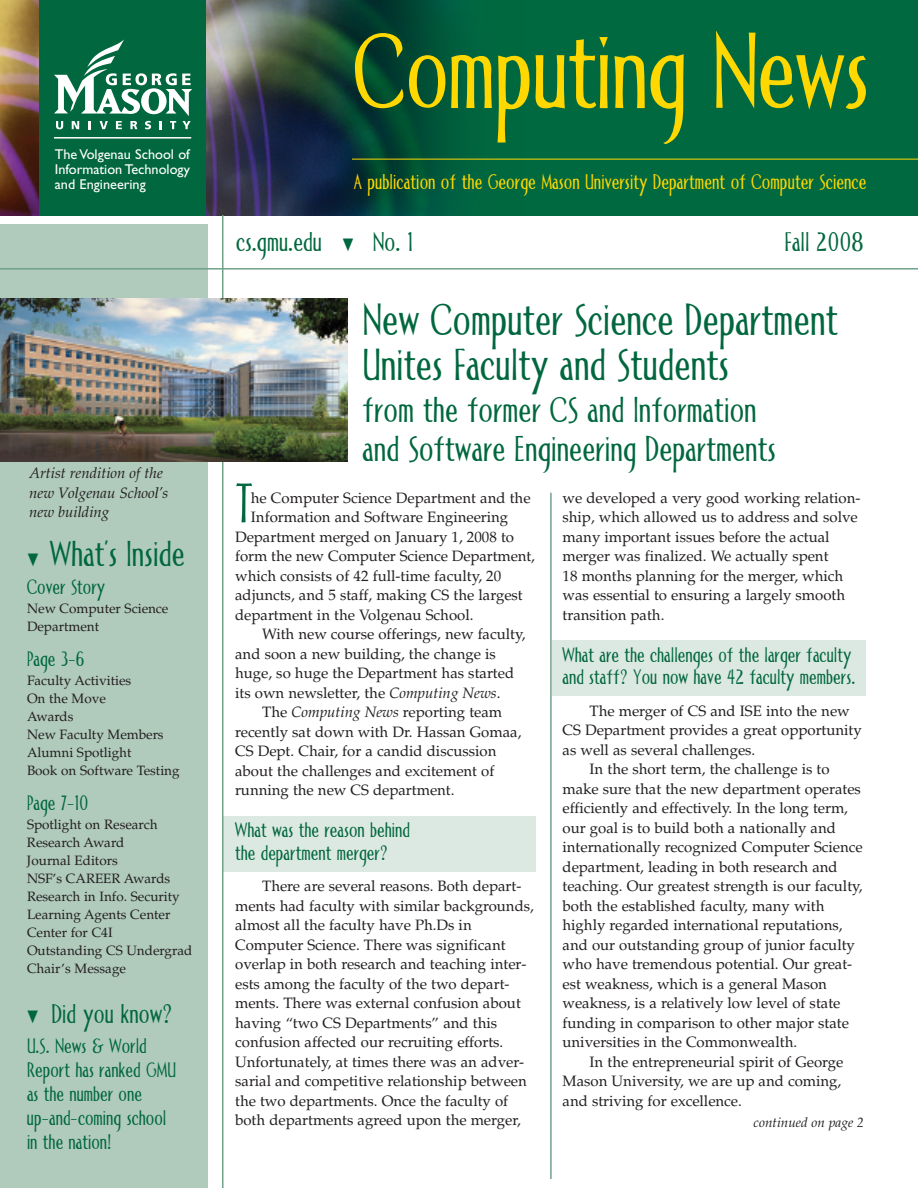
<style>
.page{position:relative;width:918px;height:1188px;background:#fff}
.page>*{position:absolute;margin:0;border:0;box-sizing:border-box;transform-origin:0 0}
.t1{font:108px "Allise";letter-spacing:-.015em;color:#ffd801}
.t2{font:56.1px "Allise";color:#00673e}
.t3{font:45px/45px "Allise";color:#00673e}
.t4{font:36px/39px "Allise";color:#00673e}
.t5{font:27px "Allise";color:#00673e}
.t6{font:21.3px "Allise";color:#ffd801}
.t7{font:21px/24px "Allise";color:#00673e}
.t8{font:15px/19.5px "Palatino";color:#231f20}
.t9{font:italic 15px/19.5px "Palatino";color:#231f20}
.t10{font:14.25px/15.3px "Gill Sans";color:#fff;text-align:justify}
.t11{font:13.5px/18px "Palatino";color:#231f20}
.t12{font:italic 13.5px "Palatino";color:#231f20}
.s1{font-style:italic}
</style>
<div class="page">
<div style="left:553px;top:641px;width:313px;height:55px;background:#dce8e2"></div>
<div style="left:223px;top:817px;width:313px;height:55px;background:#dce8e2"></div>
<img style="left:0;top:0;width:918px;height:215px">
<div style="left:39px;top:0;width:167px;height:215px;background:#00673e"></div>
<div style="left:0;top:225px;width:207px;height:963px;background:#b0cabc"></div>
<hr style="left:0;top:268px;width:918px;height:2px;background:#70a289">
<svg style="left:54px;top:39px;width:138px;height:90px"></svg>
<hr style="left:222px;top:215px;width:2px;height:973px;background:#70a289">
<hr style="left:550px;top:493px;width:2px;height:686px;background:#70a289">
<hr style="left:352px;top:159px;width:566px;height:1px;background:#ffd801">
<hr style="left:54px;top:137px;width:137px;height:2px;background:#fff">
<img style="left:0;top:299px;width:348px;height:162px">
<p class="t10" style="left:55px;top:147px;width:137px">The Volgenau School of Information Technology and Engineering</p>
<p class="t9" style="left:29px;top:464px;width:141px">Artist rendition of the new Volgenau School’s new building</p>
<h3 class="t4" style="left:27px;top:539px;width:159px">▼ What’s Inside</h3>
<h3 class="t7" style="left:27px;top:577px;width:80px">Cover Story</h3>
<p class="t11" style="left:27px;top:599px;width:143px">New Computer Science<br>Department</p>
<h3 class="t7" style="left:27px;top:649px;width:59px">Page 3-6</h3>
<p class="t11" style="left:27px;top:671px;width:154px">Faculty Activities<br>On the Move<br>Awards<br>New Faculty Members<br>Alumni Spotlight<br>Book on Software Testing</p>
<h3 class="t7" style="left:27px;top:793px;width:63px">Page 7-10</h3>
<p class="t11" style="left:27px;top:815px;width:167px">Spotlight on Research<br>Research Award<br>Journal Editors<br>NSF’s CAREER Awards<br>Research in Info. Security<br>Learning Agents Center<br>Center for C4I<br>Outstanding CS Undergrad<br>Chair’s Message</p>
<h3 class="t5" style="left:27px;top:1004px;width:147px">▼ Did you know?</h3>
<h3 class="t7" style="left:27px;top:1036px;width:150px">U.S. News &amp; World<br>Report has ranked GMU as the number one up-and-coming school in the nation!</h3>
<h1 class="t1" style="left:354px;top:34px;width:518px">Computing News</h1>
<h3 class="t6" style="left:354px;top:175px;width:514px">A publication of the George Mason University Department of Computer Science</h3>
<h3 class="t5" style="left:236px;top:232px;width:179px">cs.gmu.edu ▼ No. 1</h3>
<h3 class="t5" style="left:785px;top:232px;width:80px">Fall 2008</h3>
<h3 class="t3" style="left:363px;top:304px;width:477px">New Computer Science Department<br>Unites Faculty and Students</h3>
<h3 class="t4" style="left:363px;top:395px;width:415px">from the former CS and Information and Software Engineering Departments</h3>
<h2 class="t2" style="left:235px;top:484px;width:20px">T</h2>
<p class="t8" style="left:251px;top:488px;width:281px">he Computer Science Department and the</p>
<p class="t8" style="left:251px;top:508px;width:259px">Information and Software Engineering</p>
<p class="t8" style="left:235px;top:527px;width:280px">Department merged on January 1, 2008 to</p>
<p class="t8" style="left:235px;top:547px;width:301px">form the new Computer Science Department,</p>
<p class="t8" style="left:235px;top:566px;width:268px">which consists of 42 full-time faculty, 20</p>
<p class="t8" style="left:235px;top:586px;width:289px">adjuncts, and 5 staff, making CS the largest</p>
<p class="t8" style="left:235px;top:605px;width:240px">department in the Volgenau School.</p>
<p class="t8" style="left:262px;top:625px;width:265px">With new course offerings, new faculty,</p>
<p class="t8" style="left:235px;top:644px;width:262px">and soon a new building, the change is</p>
<p class="t8" style="left:235px;top:664px;width:281px">huge, so huge the Department has started</p>
<p class="t8" style="left:235px;top:683px;width:267px">its own newsletter, the <span class="s1">Computing News</span>.</p>
<p class="t8" style="left:262px;top:703px;width:242px">The <span class="s1">Computing News</span> reporting team</p>
<p class="t8" style="left:235px;top:722px;width:288px">recently sat down with Dr. Hassan Gomaa,</p>
<p class="t8" style="left:235px;top:742px;width:263px">CS Dept. Chair, for a candid discussion</p>
<p class="t8" style="left:235px;top:761px;width:261px">about the challenges and excitement of</p>
<p class="t8" style="left:235px;top:781px;width:221px">running the new CS department.</p>
<h3 class="t7" style="left:235px;top:822px;width:176px;line-height:22.5px">What was the reason behind the department merger?</h3>
<p class="t8" style="left:235px;top:877px;width:300px;text-indent:27px">There are several reasons. Both depart&shy;ments had faculty with similar backgrounds, almost all the faculty have Ph.Ds in Computer Science. There was significant overlap in both research and teaching inter&shy;ests among the faculty of the two depart&shy;ments. There was external confusion about having “two CS Departments” and this confusion affected our recruiting efforts.<br>Unfortunately, at times there was an adver&shy;sarial and competitive relationship between the two departments. Once the faculty of both departments agreed upon the merger,</p>
<p class="t8" style="left:563px;top:488px;width:299px">we developed a very good working relation&shy;ship, which allowed us to address and solve many important issues before the actual merger was finalized. We actually spent<br>18 months planning for the merger, which was essential to ensuring a largely smooth transition path.</p>
<h3 class="t7" style="left:563px;top:646px;width:294px;line-height:22.5px">What are the challenges of the larger faculty and staff? You now have 42 faculty members.</h3>
<p class="t8" style="left:590px;top:701px;width:262px">The merger of CS and ISE into the new</p>
<p class="t8" style="left:563px;top:720px;width:301px">CS Department provides a great opportunity</p>
<p class="t8" style="left:563px;top:740px;width:194px">as well as several challenges.</p>
<p class="t8" style="left:590px;top:759px;width:242px">In the short term, the challenge is to</p>
<p class="t8" style="left:563px;top:779px;width:300px">make sure that the new department operates</p>
<p class="t8" style="left:563px;top:798px;width:287px">efficiently and effectively. In the long term,</p>
<p class="t8" style="left:563px;top:818px;width:275px">our goal is to build both a nationally and</p>
<p class="t8" style="left:563px;top:837px;width:302px">internationally recognized Computer Science</p>
<p class="t8" style="left:563px;top:857px;width:277px">department, leading in both research and</p>
<p class="t8" style="left:563px;top:876px;width:302px">teaching. Our greatest strength is our faculty,</p>
<p class="t8" style="left:563px;top:896px;width:264px">both the established faculty, many with</p>
<p class="t8" style="left:563px;top:915px;width:281px">highly regarded international reputations,</p>
<p class="t8" style="left:563px;top:935px;width:294px">and our outstanding group of junior faculty</p>
<p class="t8" style="left:563px;top:954px;width:291px">who have tremendous potential. Our great-</p>
<p class="t8" style="left:563px;top:974px;width:266px">est weakness, which is a general Mason</p>
<p class="t8" style="left:563px;top:993px;width:279px">weakness, is a relatively low level of state</p>
<p class="t8" style="left:563px;top:1013px;width:288px">funding in comparison to other major state</p>
<p class="t8" style="left:563px;top:1032px;width:236px">universities in the Commonwealth.</p>
<p class="t8" style="left:590px;top:1052px;width:255px">In the entrepreneurial spirit of George</p>
<p class="t8" style="left:563px;top:1071px;width:280px">Mason University, we are up and coming,</p>
<p class="t8" style="left:563px;top:1091px;width:181px">and striving for excellence.</p>
<p class="t12" style="left:754px;top:1115px;width:112px">continued on page 2</p>
</div>
